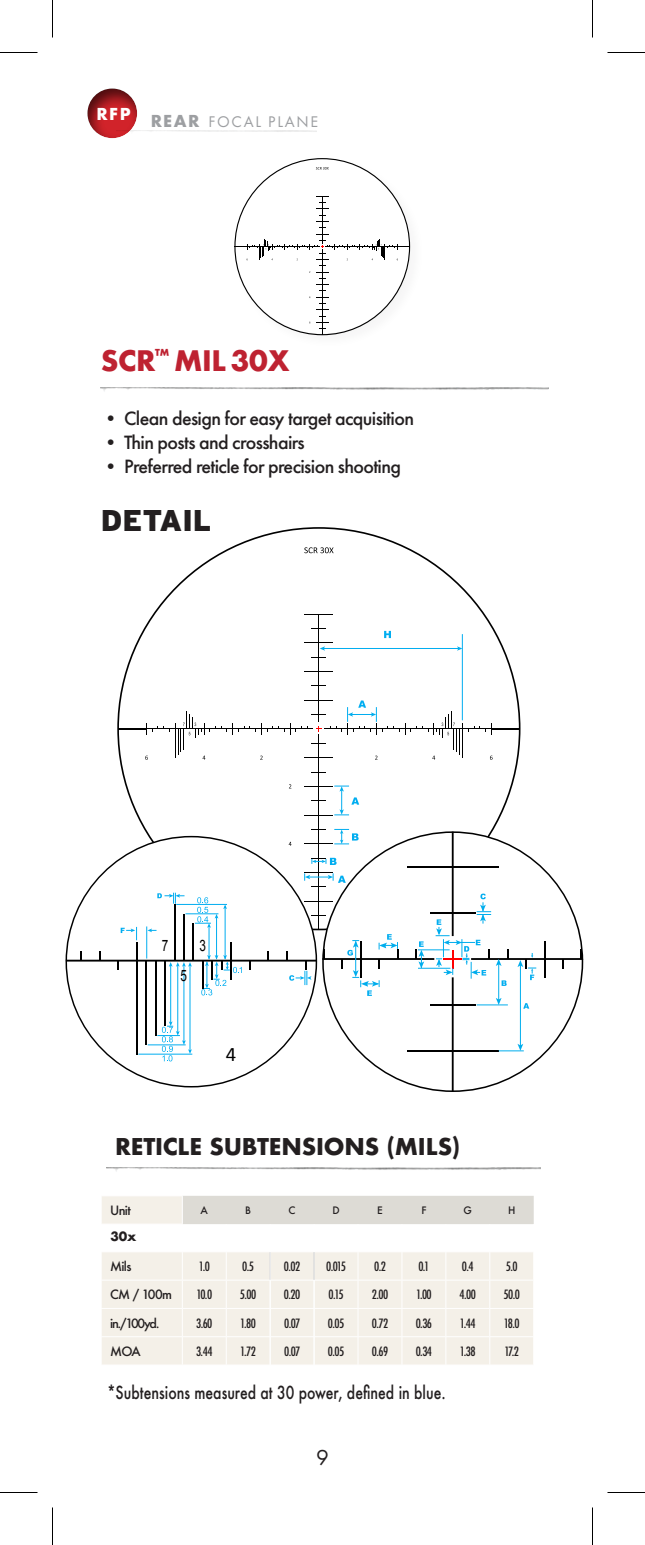
<style>
.page{position:relative;width:645px;height:1545px;background:#fff}
.page>*{position:absolute;margin:0;border:0;box-sizing:border-box;transform-origin:0 0}
.t1{font:900 30px "Interstate";color:#231f20}
.Product_Name{font:700 27.5px "Futura";letter-spacing:-.015em;color:#be2231}
.Intro{font:700 22.5px "Futura";letter-spacing:-.01em;color:#231f20}
.t2{font:22.5px "Futura PT";color:#231f20}
.t3{font:20.75px "Calibri";color:#000}
.Intro-2{font:500 20px "Futura PT";letter-spacing:-.03em;color:#231f20}
.t4{font:500 17.5px "Futura";color:#231f20;scale:.8 1}
.t5{font:16px "Futura PT";letter-spacing:.11em;color:#9d9fa2}
.t6{font:700 16px "Futura";color:#fff}
.t7{font:15.75px "Arial";color:#000;scale:.75 1}
.t8{font:500 condensed 12.5px "Futura";letter-spacing:-.045em;color:#231f20}
.t9{font:500 12.5px "Futura";letter-spacing:-.055em;color:#231f20}
.Intro-3{font:700 12.5px "Futura";color:#231f20}
.t10{font:500 10px "Futura";color:#231f20}
.s1{font-family:"Futura";font-weight:700}
</style>
<div class="page">
<svg style="left:304px;top:547px;width:30px;height:6px"></svg>
<hr style="left:147px;top:729px;width:166px;height:1px;background:#000">
<hr style="left:319px;top:614px;width:1px;height:108px;background:#000">
<hr style="left:319px;top:735px;width:1px;height:195px;background:#000">
<svg style="left:312px;top:772px;width:14px;height:1px"></svg>
<hr style="left:325px;top:729px;width:166px;height:1px;background:#000">
<hr style="left:118px;top:728px;width:29px;height:2px;background:#000">
<hr style="left:491px;top:728px;width:29px;height:2px;background:#000">
<hr style="left:462px;top:723px;width:1px;height:35px;background:#000">
<hr style="left:175px;top:723px;width:1px;height:35px;background:#000">
<svg style="left:468px;top:723px;width:24px;height:12px"></svg>
<svg style="left:146px;top:723px;width:24px;height:12px"></svg>
<svg style="left:305px;top:671px;width:28px;height:1px"></svg>
<svg style="left:312px;top:657px;width:14px;height:1px"></svg>
<svg style="left:312px;top:628px;width:14px;height:1px"></svg>
<svg style="left:305px;top:614px;width:28px;height:1px"></svg>
<hr style="left:462px;top:634px;width:1px;height:86px;background:#00adf0">
<hr style="left:322px;top:648px;width:137px;height:1px;background:#00adf0">
<svg style="left:318px;top:643px;width:7px;height:8px"></svg>
<svg style="left:457px;top:646px;width:5px;height:5px"></svg>
<svg style="left:384px;top:631px;width:7px;height:7px"></svg>
<svg style="left:178px;top:700px;width:283px;height:60px"></svg>
<svg style="left:305px;top:786px;width:54px;height:30px"></svg>
<img style="left:101px;top:387px;width:447px;height:4px">
<div style="left:85px;top:86px;width:55px;height:53px;background:#231f20;opacity:.75"></div>
<img style="left:106px;top:1168px;width:435px;height:4px">
<svg style="left:102px;top:1196px;width:80px;height:169px;fill:#f4f0e8"></svg>
<hr style="left:101px;top:1251px;width:81px;height:1px;background:#fff">
<hr style="left:101px;top:1224px;width:82px;height:1px;background:#fff">
<hr style="left:101px;top:1280px;width:81px;height:1px;background:#fff">
<hr style="left:101px;top:1308px;width:81px;height:1px;background:#fff">
<hr style="left:101px;top:1336px;width:81px;height:1px;background:#fff">
<svg style="left:183px;top:1196px;width:351px;height:169px"></svg>
<hr style="left:314px;top:1247px;width:1px;height:125px;background:#fff">
<hr style="left:270px;top:1247px;width:1px;height:125px;background:#fff">
<svg style="left:66px;top:829px;width:517px;height:262px"></svg>
<svg style="left:316px;top:167px;width:13px;height:3px"></svg>
<hr style="left:322px;top:196px;width:1px;height:48px;background:#000">
<hr style="left:322px;top:249px;width:1px;height:86px;background:#000">
<svg style="left:316px;top:272px;width:13px;height:7px"></svg>
<svg style="left:316px;top:290px;width:13px;height:14px"></svg>
<svg style="left:316px;top:316px;width:13px;height:7px"></svg>
<svg style="left:236px;top:228px;width:174px;height:32px"></svg>
<svg style="left:316px;top:215px;width:13px;height:7px"></svg>
<svg style="left:316px;top:196px;width:13px;height:7px"></svg>
<hr style="left:0;top:52px;width:38px;height:1px;background:#000">
<hr style="left:608px;top:52px;width:37px;height:1px;background:#000">
<hr style="left:0;top:1492px;width:38px;height:1px;background:#000">
<hr style="left:608px;top:1492px;width:37px;height:1px;background:#000">
<hr style="left:52px;top:0;width:1px;height:38px;background:#000">
<hr style="left:52px;top:1508px;width:1px;height:37px;background:#000">
<hr style="left:592px;top:0;width:1px;height:38px;background:#000">
<hr style="left:592px;top:1508px;width:1px;height:37px;background:#000">
<p class="t6" style="left:96px;top:103px;width:36px">RFP</p>
<p class="t5" style="left:150px;top:112px;width:170px"><span class="s1">REAR</span> FOCAL PLANE</p>
<p class="Product_Name" style="left:101px;top:340px;width:190px">SCR<sup>™</sup> MIL 30X</p>
<p class="Intro-2" style="left:101px;top:406px;width:315px">• Clean design for easy target acquisition</p>
<p class="Intro-2" style="left:101px;top:430px;width:206px">• Thin posts and crosshairs</p>
<p class="Intro-2" style="left:101px;top:454px;width:302px">• Preferred reticle for precision shooting</p>
<p class="t1" style="left:101px;top:504px;width:112px">DETAIL</p>
<p class="t7" style="left:162px;top:935px;width:10px">7</p>
<p class="t7" style="left:199px;top:935px;width:10px">3</p>
<p class="t7" style="left:181px;top:965px;width:10px">5</p>
<h3 class="t3" style="left:226px;top:1040px;width:12px">4</h3>
<p class="Intro" style="left:115px;top:1130px;width:347px">RETICLE SUBTENSIONS (MILS)</p>
<p class="t9" style="left:110px;top:1202px;width:22px">Unit</p>
<p class="t10" style="left:201px;top:1204px;width:9px">A</p>
<p class="t10" style="left:245px;top:1204px;width:7px">B</p>
<p class="t10" style="left:289px;top:1204px;width:9px">C</p>
<p class="t10" style="left:332px;top:1204px;width:9px">D</p>
<p class="t10" style="left:377px;top:1204px;width:7px">E</p>
<p class="t10" style="left:421px;top:1204px;width:7px">F</p>
<p class="t10" style="left:464px;top:1204px;width:10px">G</p>
<p class="t10" style="left:508px;top:1204px;width:9px">H</p>
<p class="Intro-3" style="left:110px;top:1227px;width:28px">30x</p>
<p class="t9" style="left:110px;top:1258px;width:23px">Mils</p>
<p class="t8" style="left:199px;top:1259px;width:13px">1.0</p>
<p class="t8" style="left:242px;top:1259px;width:13px">0.5</p>
<p class="t8" style="left:284px;top:1259px;width:18px">0.02</p>
<p class="t8" style="left:326px;top:1259px;width:21px">0.015</p>
<p class="t8" style="left:374px;top:1259px;width:13px">0.2</p>
<p class="t8" style="left:418px;top:1259px;width:13px">0.1</p>
<p class="t8" style="left:462px;top:1259px;width:13px">0.4</p>
<p class="t8" style="left:506px;top:1259px;width:13px">5.0</p>
<p class="t9" style="left:110px;top:1286px;width:63px">CM / 100m</p>
<p class="t8" style="left:196px;top:1287px;width:17px">10.0</p>
<p class="t8" style="left:240px;top:1287px;width:18px">5.00</p>
<p class="t8" style="left:284px;top:1287px;width:18px">0.20</p>
<p class="t8" style="left:329px;top:1287px;width:16px">0.15</p>
<p class="t8" style="left:372px;top:1287px;width:18px">2.00</p>
<p class="t8" style="left:416px;top:1287px;width:17px">1.00</p>
<p class="t8" style="left:460px;top:1287px;width:18px">4.00</p>
<p class="t8" style="left:504px;top:1287px;width:18px">50.0</p>
<p class="t9" style="left:110px;top:1315px;width:51px">in./100yd.</p>
<p class="t8" style="left:196px;top:1315px;width:18px">3.60</p>
<p class="t8" style="left:240px;top:1315px;width:17px">1.80</p>
<p class="t8" style="left:284px;top:1315px;width:18px">0.07</p>
<p class="t8" style="left:328px;top:1315px;width:18px">0.05</p>
<p class="t8" style="left:372px;top:1315px;width:18px">0.72</p>
<p class="t8" style="left:416px;top:1315px;width:18px">0.36</p>
<p class="t8" style="left:460px;top:1315px;width:17px">1.44</p>
<p class="t8" style="left:504px;top:1315px;width:17px">18.0</p>
<p class="t9" style="left:110px;top:1343px;width:32px">MOA</p>
<p class="t8" style="left:196px;top:1343px;width:18px">3.44</p>
<p class="t8" style="left:240px;top:1343px;width:17px">1.72</p>
<p class="t8" style="left:284px;top:1343px;width:18px">0.07</p>
<p class="t8" style="left:328px;top:1343px;width:18px">0.05</p>
<p class="t8" style="left:372px;top:1343px;width:18px">0.69</p>
<p class="t8" style="left:416px;top:1343px;width:18px">0.34</p>
<p class="t8" style="left:460px;top:1343px;width:17px">1.38</p>
<p class="t8" style="left:504px;top:1343px;width:16px">17.2</p>
<p class="t4" style="left:107px;top:1381px;width:425px">*Subtensions measured at 30 power, defined in blue.</p>
<p class="t2" style="left:316px;top:1444px;width:14px">9</p>
</div>
